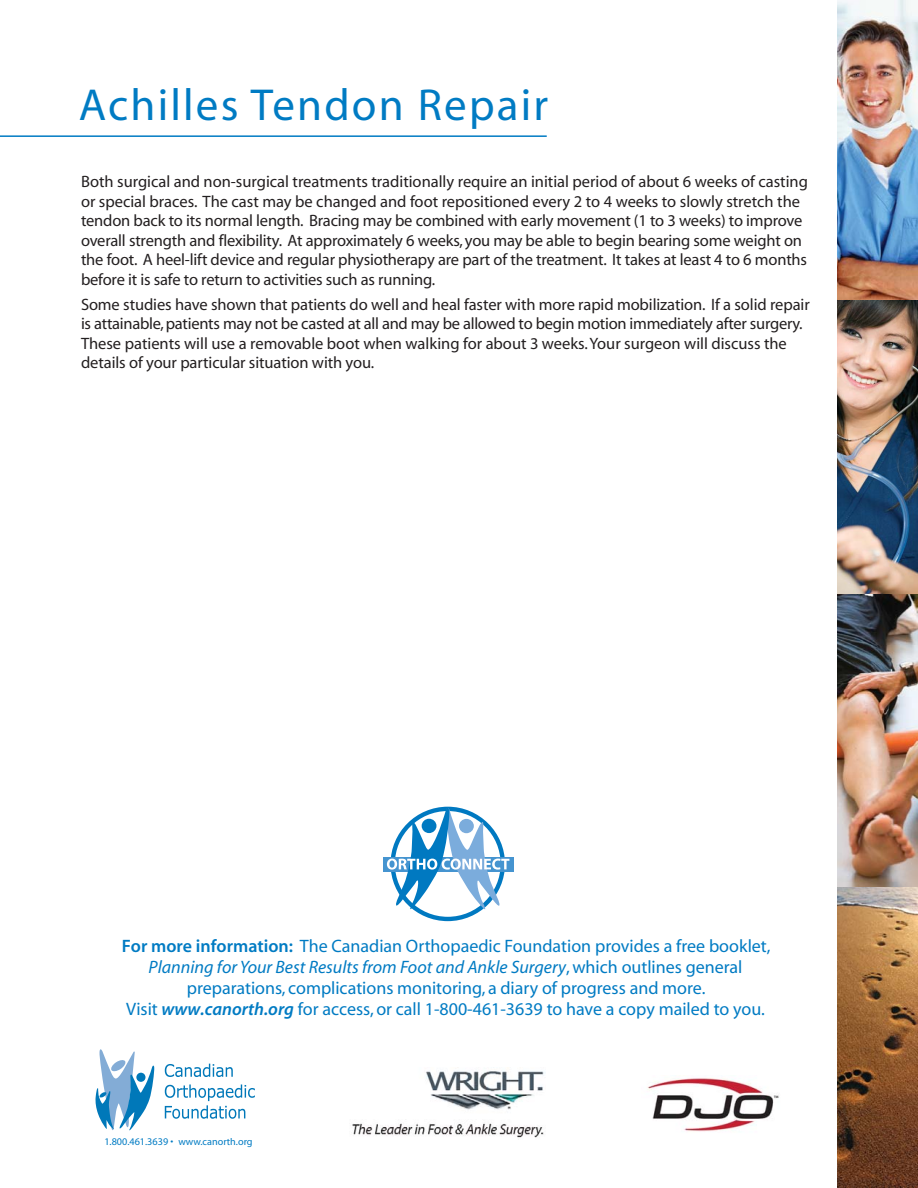
<style>
.page{position:relative;width:918px;height:1188px;background:#fff}
.page>*{position:absolute;margin:0;border:0;box-sizing:border-box;transform-origin:0 0}
.t1{font:45px "Myriad";letter-spacing:.05em;color:#007bc3}
.t2{font:18px/21px "Myriad";color:#007bc3;text-align:center}
.t3{font:16.5px/19.5px "Myriad";letter-spacing:-.01em;color:#231f20}
.t4{font:10.2px "Myriad";color:#007bc3}
.s1{font-family:"Myriad Sem"}
.s2{font-style:italic}
.s3{font-family:"Myriad Sem Itl"}
</style>
<div class="page">
<img style="left:837px;top:0;width:81px;height:1188px">
<div style="left:383px;top:857px;width:130px;height:14px;background:#4594d0"></div>
<svg style="left:387px;top:807px;width:122px;height:114px"></svg>
<svg style="left:96px;top:1049px;width:58px;height:82px"></svg>
<svg style="left:165px;top:1064px;width:68px;height:13px"></svg>
<svg style="left:165px;top:1084px;width:90px;height:35px"></svg>
<img style="left:352px;top:1071px;width:193px;height:67px">
<img style="left:648px;top:1078px;width:131px;height:54px">
<hr style="left:0;top:135px;width:547px;height:2px;background:#007bc3">
<h1 class="t1" style="left:79px;top:88px;width:471px">Achilles Tendon Repair</h1>
<p class="t3" style="left:81px;top:173px;width:728px">Both surgical and non-surgical treatments traditionally require an initial period of about 6 weeks of casting or special braces. The cast may be changed and foot repositioned every 2 to 4 weeks to slowly stretch the tendon back to its normal length. Bracing may be combined with early movement (1 to 3 weeks) to improve overall strength and flexibility. At approximately 6 weeks, you may be able to begin bearing some weight on the foot. A heel-lift device and regular physiotherapy are part of the treatment. It takes at least 4 to 6 months before it is safe to return to activities such as running.</p>
<p class="t3" style="left:81px;top:296px;width:730px">Some studies have shown that patients do well and heal faster with more rapid mobilization. If a solid repair is attainable, patients may not be casted at all and may be allowed to begin motion immediately after surgery.<br>These patients will use a removable boot when walking for about 3 weeks. Your surgeon will discuss the details of your particular situation with you.</p>
<p class="t2" style="left:122px;top:937px;width:650px"><span class="s1">For more information:</span> The Canadian Orthopaedic Foundation provides a free booklet, <span class="s2">Planning for Your Best Results from Foot and Ankle Surgery</span>, which outlines general preparations, complications monitoring, a diary of progress and more.<br>Visit <span class="s3">www.canorth.org</span> for access, or call 1-800-461-3639 to have a copy mailed to you.</p>
<p class="t4" style="left:104px;top:1138px;width:150px">1.800.461.3639 • www.canorth.org</p>
</div>
